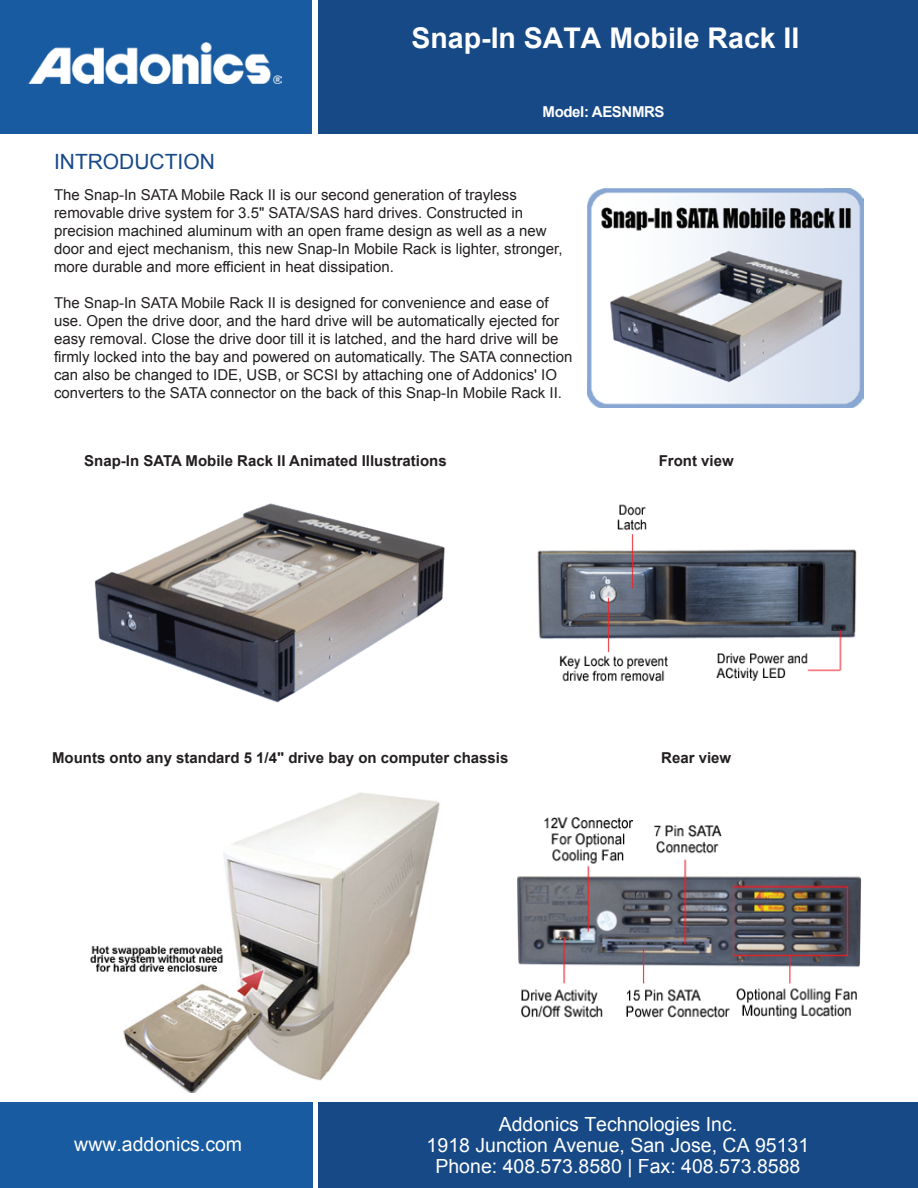
<style>
.page{position:relative;width:918px;height:1188px;background:#fff}
.page>*{position:absolute;margin:0;border:0;box-sizing:border-box;transform-origin:0 0}
.t1{font:700 28.5px "Arial";color:#fff}
.t2{font:21px "Arial";color:#174988}
.t3{font:19.5px/21px "Arial";color:#fff;text-align:center}
.t4{font:15px/18px "Arial";color:#231f20}
.t5{font:700 15px "Arial";color:#231f20}
.t6{font:700 15px "Arial";letter-spacing:-.025em;color:#fff}
</style>
<div class="page">
<div style="left:0;top:0;width:312px;height:134px;background:#185ba0"></div>
<div style="left:318px;top:0;width:600px;height:134px;background:#174986"></div>
<div style="left:0;top:1102px;width:312px;height:86px;background:#185ba0"></div>
<div style="left:318px;top:1102px;width:600px;height:86px;background:#174986"></div>
<img style="left:29px;top:42px;width:252px;height:42px">
<img style="left:587px;top:189px;width:277px;height:218px">
<img style="left:94px;top:503px;width:351px;height:200px">
<img style="left:537px;top:504px;width:320px;height:178px">
<img style="left:90px;top:792px;width:350px;height:300px">
<img style="left:517px;top:817px;width:345px;height:202px">
<h1 class="t1" style="left:412px;top:19px;width:389px">Snap-In SATA Mobile Rack II</h1>
<h2 class="t2" style="left:54px;top:148px;width:162px">INTRODUCTION</h2>
<p class="t6" style="left:543px;top:102px;width:124px">Model: AESNMRS</p>
<p class="t4" style="left:54px;top:186px;width:510px">The Snap-In SATA Mobile Rack II is our second generation of trayless removable drive system for 3.5" SATA/SAS hard drives. Constructed in precision machined aluminum with an open frame design as well as a new door and eject mechanism, this new Snap-In Mobile Rack is lighter, stronger, more durable and more efficient in heat dissipation.</p>
<p class="t4" style="left:54px;top:294px;width:520px">The Snap-In SATA Mobile Rack II is designed for convenience and ease of use. Open the drive door, and the hard drive will be automatically ejected for easy removal. Close the drive door till it is latched, and the hard drive will be firmly locked into the bay and powered on automatically. The SATA connection can also be changed to IDE, USB, or SCSI by attaching one of Addonics' IO converters to the SATA connector on the back of this Snap-In Mobile Rack II.</p>
<p class="t5" style="left:84px;top:450px;width:364px">Snap-In SATA Mobile Rack II Animated Illustrations</p>
<p class="t5" style="left:659px;top:450px;width:77px">Front view</p>
<p class="t5" style="left:52px;top:748px;width:458px">Mounts onto any standard 5 1/4" drive bay on computer chassis</p>
<p class="t5" style="left:661px;top:748px;width:72px">Rear view</p>
<h3 class="t3" style="left:74px;top:1133px;width:169px">www.addonics.com</h3>
<h3 class="t3" style="left:427px;top:1114px;width:384px">Addonics Technologies Inc.<br>1918 Junction Avenue, San Jose, CA 95131<br>Phone: 408.573.8580 | Fax: 408.573.8588</h3>
</div>
